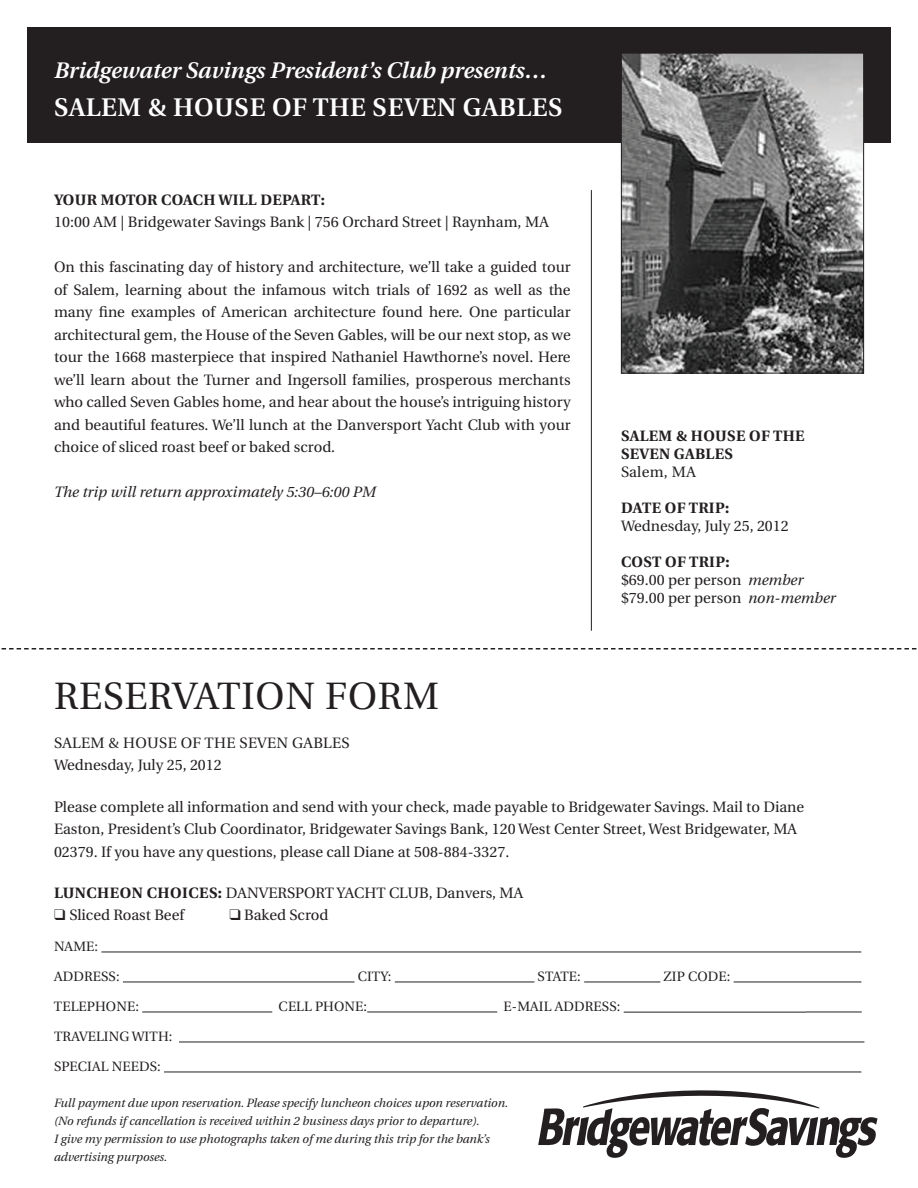
<style>
.page{position:relative;width:918px;height:1188px;background:#fff}
.page>*{position:absolute;margin:0;border:0;box-sizing:border-box;transform-origin:0 0}
.t1{font:38.1px "Utopia";color:#231f20}
.t2{font:600 25.5px "Utopia";letter-spacing:.02em;color:#fff}
.t3{font:italic 600 22.5px "Utopia";color:#fff}
.t4{font:15px/22.5px "Utopia";color:#231f20}
.t5{font:700 15px "Utopia";letter-spacing:.02em;color:#231f20}
.t6{font:15px/22.5px "Utopia";letter-spacing:.02em;color:#231f20}
.t7{font:italic 15px "Utopia";color:#231f20}
.t8{font:13.5px "Utopia";letter-spacing:.01em;color:#231f20}
.t9{font:italic 12px/18px "Utopia";color:#231f20}
.s1{font-weight:700}
.s2{font-style:italic}
</style>
<div class="page">
<svg style="left:538px;top:1090px;width:340px;height:68px"></svg>
<hr style="left:591px;top:190px;width:1px;height:441px;background:#231f20">
<svg style="left:1px;top:648px;width:916px;height:2px"></svg>
<div style="left:27px;top:27px;width:864px;height:116px;background:#231f20"></div>
<img style="left:623px;top:55px;width:239px;height:317px">
<div style="left:621px;top:53px;width:243px;height:321px;border:1px solid #231f20"></div>
<hr style="left:101px;top:952px;width:760px;height:1px;background:#231f20">
<hr style="left:123px;top:982px;width:231px;height:1px;background:#231f20">
<hr style="left:395px;top:982px;width:139px;height:1px;background:#231f20">
<hr style="left:584px;top:982px;width:76px;height:1px;background:#231f20">
<hr style="left:734px;top:982px;width:127px;height:1px;background:#231f20">
<hr style="left:142px;top:1012px;width:130px;height:1px;background:#231f20">
<hr style="left:367px;top:1012px;width:130px;height:1px;background:#231f20">
<hr style="left:624px;top:1012px;width:182px;height:1px;background:#231f20">
<hr style="left:806px;top:1012px;width:56px;height:1px;background:#231f20">
<hr style="left:179px;top:1042px;width:685px;height:1px;background:#231f20">
<hr style="left:164px;top:1072px;width:697px;height:1px;background:#231f20">
<h3 class="t3" style="left:54px;top:58px;width:495px">Bridgewater Savings President’s Club presents…</h3>
<h2 class="t2" style="left:54px;top:93px;width:510px">SALEM &amp; HOUSE OF THE SEVEN GABLES</h2>
<p class="t5" style="left:54px;top:191px;width:73px">YOUR MOTOR</p>
<p class="t5" style="left:161px;top:191px;width:12px">COACH</p>
<p class="t5" style="left:218px;top:191px;width:11px">WILL</p>
<p class="t5" style="left:260px;top:191px;width:23px">DEPART</p>
<p class="t5" style="left:321px;top:191px;width:6px">:</p>
<p class="t4" style="left:54px;top:211px;width:496px">10:00 AM | Bridgewater Savings Bank | 756 Orchard Street | Raynham, MA</p>
<p class="t4" style="left:54px;top:256px;width:518px;text-align:justify">On this fascinating day of history and architecture, we’ll take a guided tour of Salem, learning about the infamous witch trials of 1692 as well as the many fine examples of American architecture found here. One particular architectural gem, the House of the Seven Gables, will be our next stop, as we tour the 1668 masterpiece that inspired Nathaniel Hawthorne’s novel. Here we’ll learn about the Turner and Ingersoll families, prosperous merchants who called Seven Gables home, and hear about the house’s intriguing history and beautiful features. We’ll lunch at the Danversport Yacht Club with your choice of sliced roast beef or baked scrod.</p>
<p class="t7" style="left:54px;top:484px;width:323px">The trip will return approximately 5:30–6:00 PM</p>
<h1 class="t1" style="left:54px;top:676px;width:50px">Reservation</h1>
<h1 class="t1" style="left:325px;top:676px;width:54px">Form</h1>
<p class="t5" style="left:621px;top:427px;width:20px">SALE</p>
<p class="t5" style="left:658px;top:427px;width:126px">M &amp; HOUSE OF THE</p>
<p class="t5" style="left:621px;top:445px;width:20px">SEVEN</p>
<p class="t5" style="left:674px;top:445px;width:22px">GABLES</p>
<p class="t4" style="left:621px;top:461px;width:76px">Salem, MA</p>
<p class="t5" style="left:621px;top:499px;width:11px">DATE</p>
<p class="t5" style="left:665px;top:499px;width:66px">OF TRIP:</p>
<p class="t4" style="left:621px;top:515px;width:169px">Wednesday, July 25, 2012</p>
<p class="t5" style="left:621px;top:553px;width:22px">COST</p>
<p class="t4" style="left:621px;top:553px;width:216px;line-height:18px;text-indent:44px"><span class="s1">OF TRIP:<br></span>$69.00 per person <span class="s2">member </span>$79.00 per person <span class="s2">non-member</span></p>
<p class="t6" style="left:54px;top:732px;width:297px">SALEM &amp; HOUSE OF THE SEVEN GABLES<br>Wednesday, July 25, 2012</p>
<p class="t4" style="left:54px;top:796px;width:752px">Please complete all information and send with your check, made payable to Bridgewater Savings. Mail to Diane<br>Easton, President’s Club Coordinator, Bridgewater Savings Bank, 120 West Center Street, West Bridgewater, MA<br>02379. If you have any questions, please call Diane at 508-884-3327.</p>
<p class="t5" style="left:54px;top:884px;width:115px">LUNCHEON CHOICES</p>
<p class="t4" style="left:218px;top:882px;width:307px"><span class="s1">:</span> DANVERSPORT YACHT CLUB, Danvers, MA</p>
<p class="t4" style="left:54px;top:904px;width:132px">❑ Sliced Roast Beef</p>
<p class="t4" style="left:230px;top:904px;width:100px">❑ Baked Scrod</p>
<p class="t8" style="left:54px;top:939px;width:22px">Name</p>
<p class="t8" style="left:95px;top:939px;width:5px">:</p>
<p class="t8" style="left:54px;top:969px;width:19px">Address</p>
<p class="t8" style="left:116px;top:969px;width:5px">:</p>
<p class="t8" style="left:358px;top:969px;width:35px">City:</p>
<p class="t8" style="left:538px;top:969px;width:17px">State</p>
<p class="t8" style="left:577px;top:969px;width:5px">:</p>
<p class="t8" style="left:663px;top:969px;width:45px">Zip Code</p>
<p class="t8" style="left:727px;top:969px;width:5px">:</p>
<p class="t8" style="left:54px;top:999px;width:19px">Telephone</p>
<p class="t8" style="left:135px;top:999px;width:5px">:</p>
<p class="t8" style="left:279px;top:999px;width:19px">Cell</p>
<p class="t8" style="left:315px;top:999px;width:19px">Phone</p>
<p class="t8" style="left:363px;top:999px;width:5px">:</p>
<p class="t8" style="left:504px;top:999px;width:24px">E-mail</p>
<p class="t8" style="left:555px;top:999px;width:19px">Address</p>
<p class="t8" style="left:617px;top:999px;width:5px">:</p>
<p class="t8" style="left:54px;top:1029px;width:18px">Traveling</p>
<p class="t8" style="left:132px;top:1029px;width:42px">With :</p>
<p class="t8" style="left:54px;top:1059px;width:17px">Special</p>
<p class="t8" style="left:112px;top:1059px;width:21px">Needs</p>
<p class="t8" style="left:157px;top:1059px;width:5px">:</p>
<p class="t9" style="left:54px;top:1094px;width:456px">Full payment due upon reservation. Please specify luncheon choices upon reservation. (No refunds if cancellation is received within 2 business days prior to departure).<br>I give my permission to use photographs taken of me during this trip for the bank’s advertising purposes.</p>
</div>
